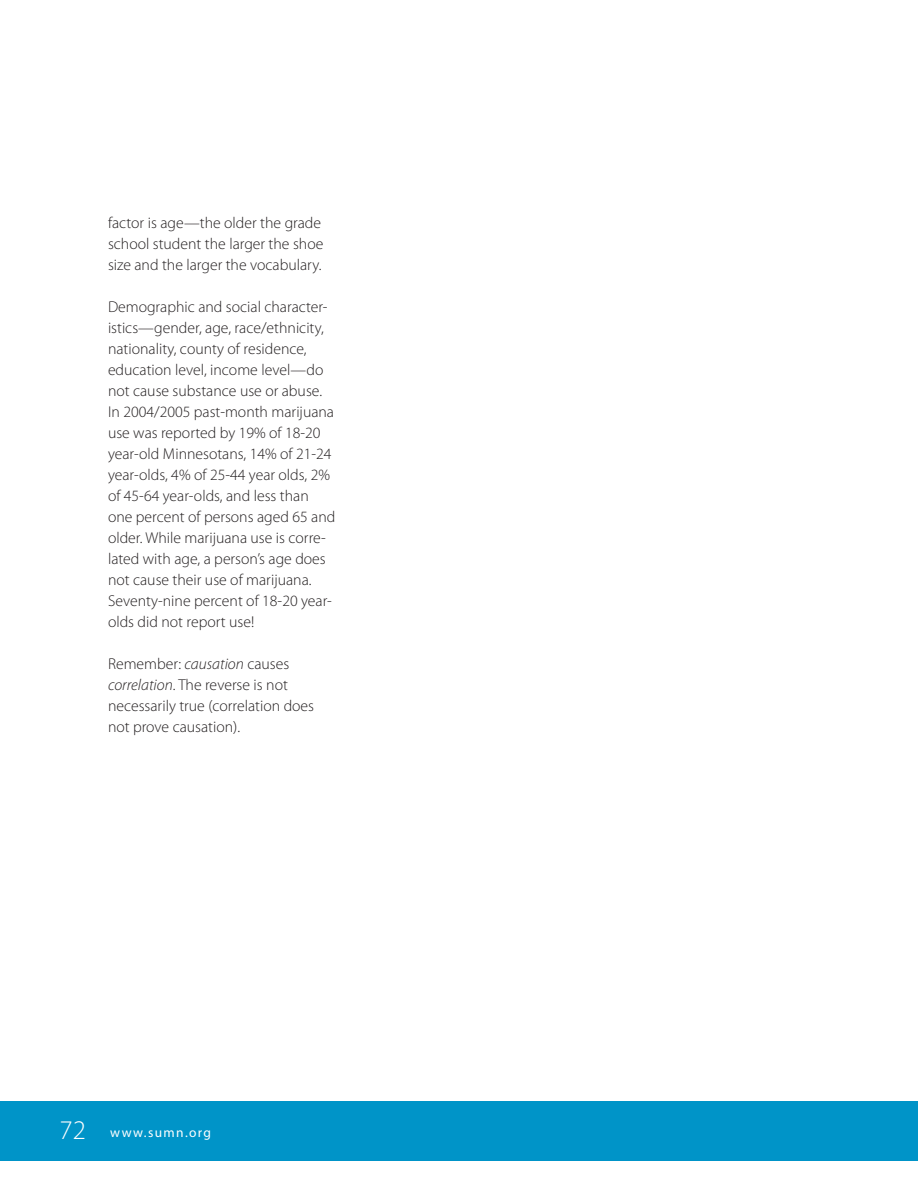
<style>
.page{position:relative;width:918px;height:1188px;background:#fff}
.page>*{position:absolute;margin:0;border:0;box-sizing:border-box;transform-origin:0 0}
.t1{font:300 27px "Myriad Pro";color:#fff}
.Body_text{font:300 15.75px/21px "Myriad Pro";color:#231f20}
.t2{font:13.5px "Myriad Pro";letter-spacing:.1em;color:#fff}
.s1{font-style:italic}
</style>
<div class="page">
<div style="left:0;top:1101px;width:918px;height:60px;background:#0094c8"></div>
<p class="Body_text" style="left:108px;top:212px;width:217px">factor is age—the older the grade school student the larger the shoe size and the larger the vocabulary.</p>
<p class="Body_text" style="left:108px;top:296px;width:229px">Demographic and social character&shy;istics—gender, age, race/ethnicity, nationality, county of residence, education level, income level—do not cause substance use or abuse.<br>In 2004/2005 past-month marijuana use was reported by 19% of 18-20 year-old Minnesotans, 14% of 21-24 year-olds, 4% of 25-44 year olds, 2% of 45-64 year-olds, and less than one percent of persons aged 65 and older. While marijuana use is corre&shy;lated with age, a person’s age does not cause their use of marijuana.<br>Seventy-nine percent of 18-20 year&shy;olds did not report use!</p>
<p class="Body_text" style="left:108px;top:653px;width:208px">Remember: <span class="s1">causation</span> causes <span class="s1">correlation</span>. The reverse is not necessarily true (correlation does not prove causation).</p>
<p class="t1" style="left:60px;top:1113px;width:28px">72</p>
<p class="t2" style="left:110px;top:1125px;width:102px">www.sumn.org</p>
</div>
